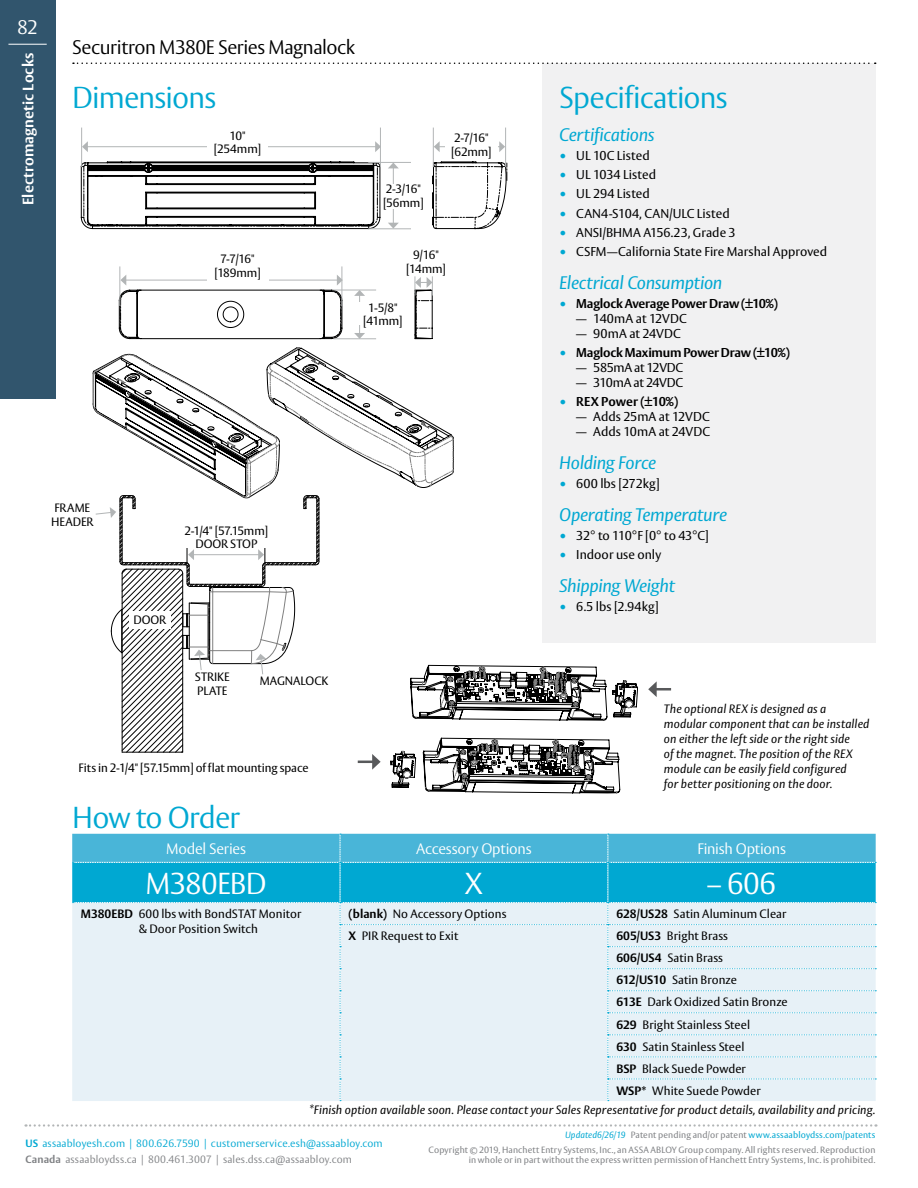
<style>
.page{position:relative;width:918px;height:1188px;background:#fff}
.page>*{position:absolute;margin:0;border:0;box-sizing:border-box;transform-origin:0 0}
.t1{font:300 30px "ASSA Vesta";letter-spacing:-.025em;color:#00a8d2}
.t2{font:300 30px "ASSA Vesta";letter-spacing:-.03em;color:#fff}
.t3{font:300 19.5px "ASSA Vesta";letter-spacing:-.025em;color:#000}
.t4{font:300 19.5px "ASSA Vesta";color:#fff}
.t5{font:italic 18px "ASSA Vesta";letter-spacing:-.02em;color:#00a8d2}
.t6{font:300 15px "ASSA Vesta";letter-spacing:-.015em;color:#fff}
.t7{font:700 15px "ASSA Vesta";letter-spacing:.01em;color:#fff}
.t8{font:12.75px "ASSA Vesta";color:#000}
.t9{font:700 12.75px "ASSA Vesta";letter-spacing:-.015em;color:#000}
.t10{font:12.75px "ASSA Vesta";letter-spacing:-.025em;color:#000}
.t11{font:12.75px "ASSA Vesta";letter-spacing:-.03em;color:#000}
.t12{font:12.75px "ASSA Vesta";letter-spacing:-.02em;color:#000}
.t13{font:12px/13.5px "ASSA Vesta";color:#000}
.t14{font:italic 12px/15px "ASSA Vesta";letter-spacing:.01em;color:#000}
.t15{font:300 10.5px/16.5px "ASSA Vesta";letter-spacing:.015em;color:#00a8d2}
.t16{font:9px/14.7px "ASSA Vesta";letter-spacing:.015em;color:#808285;text-align:right}
.s1{font-size:15px;color:#00a8d2}
.s2{font-weight:400;font-size:15px;color:#00a8d2}
.s3{font-weight:700}
.s4{font-weight:700;color:#808285}
.s5{color:#808285}
.s6{font-style:italic;color:#00a8d2}
.s7{color:#00a8d2}
</style>
<div class="page">
<svg style="left:26px;top:1124px;width:850px;height:3px"></svg>
<div style="left:0;top:0;width:55px;height:399px;background:#31556d"></div>
<hr style="left:8px;top:44px;width:39px;height:1px;background:#fff">
<div style="left:542px;top:64px;width:333px;height:579px;background:#f1f1f2"></div>
<svg style="left:81px;top:162px;width:299px;height:67px"></svg>
<svg style="left:432px;top:162px;width:76px;height:67px"></svg>
<hr style="left:87px;top:146px;width:289px;height:1px;background:#b2b5b6">
<svg style="left:82px;top:141px;width:6px;height:11px"></svg>
<svg style="left:375px;top:141px;width:5px;height:11px"></svg>
<hr style="left:439px;top:146px;width:61px;height:1px;background:#b2b5b6">
<svg style="left:434px;top:141px;width:6px;height:11px"></svg>
<svg style="left:499px;top:141px;width:6px;height:11px"></svg>
<hr style="left:393px;top:168px;width:1px;height:56px;background:#b2b5b6">
<svg style="left:388px;top:163px;width:10px;height:5px"></svg>
<svg style="left:388px;top:223px;width:11px;height:5px"></svg>
<div style="left:207px;top:130px;width:61px;height:25px;background:#fff"></div>
<div style="left:382px;top:184px;width:43px;height:25px;background:#fff"></div>
<div style="left:445px;top:133px;width:53px;height:23px;background:#fff"></div>
<hr style="left:655px;top:688px;width:16px;height:3px;background:#58595b">
<svg style="left:648px;top:681px;width:9px;height:16px"></svg>
<hr style="left:81px;top:128px;width:1px;height:39px;background:#b2b5b6">
<hr style="left:380px;top:128px;width:1px;height:39px;background:#b2b5b6">
<svg style="left:93px;top:275px;width:545px;height:518px"></svg>
<hr style="left:342px;top:266px;width:1px;height:40px;background:#b2b5b6">
<hr style="left:119px;top:266px;width:1px;height:40px;background:#b2b5b6">
<hr style="left:433px;top:128px;width:1px;height:39px;background:#b2b5b6">
<hr style="left:505px;top:128px;width:1px;height:39px;background:#b2b5b6">
<div style="left:357px;top:302px;width:52px;height:23px;background:#fff"></div>
<hr style="left:333px;top:290px;width:43px;height:1px;background:#b2b5b6">
<hr style="left:368px;top:162px;width:43px;height:1px;background:#b2b5b6">
<hr style="left:368px;top:228px;width:43px;height:1px;background:#b2b5b6">
<hr style="left:333px;top:338px;width:43px;height:1px;background:#b2b5b6">
<svg style="left:72px;top:834px;width:804px;height:267px;background:#b3dfee"></svg>
<svg style="left:73px;top:63px;width:803px;height:1px"></svg>
<h2 class="t4" style="left:17px;top:15px;width:22px">82</h2>
<p class="t7" style="left:19px;top:205px;width:154px;rotate:-90deg">Electromagnetic Locks</p>
<h2 class="t3" style="left:72px;top:35px;width:284px">Securitron M380E Series Magnalock</h2>
<h1 class="t1" style="left:72px;top:79px;width:146px">Dimensions</h1>
<h1 class="t1" style="left:559px;top:79px;width:170px">Specifications</h1>
<h3 class="t5" style="left:559px;top:123px;width:97px">Certifications</h3>
<p class="t8" style="left:559px;top:148px;width:92px"><span class="s1">•</span> UL 10C Listed</p>
<p class="t8" style="left:559px;top:167px;width:98px"><span class="s1">•</span> UL 1034 Listed</p>
<p class="t8" style="left:559px;top:186px;width:92px"><span class="s1">•</span> UL 294 Listed</p>
<p class="t8" style="left:559px;top:205px;width:172px"><span class="s1">•</span> CAN4-S104, CAN/ULC Listed</p>
<p class="t8" style="left:559px;top:225px;width:178px"><span class="s1">•</span> ANSI/BHMA A156.23, Grade 3</p>
<p class="t8" style="left:559px;top:244px;width:269px"><span class="s1">•</span> CSFM—California State Fire Marshal Approved</p>
<h3 class="t5" style="left:559px;top:271px;width:165px">Electrical Consumption</h3>
<p class="t9" style="left:559px;top:295px;width:220px"><span class="s2">•</span> Maglock Average Power Draw (±10%)</p>
<p class="t8" style="left:576px;top:311px;width:112px">— 140mA at 12VDC</p>
<p class="t8" style="left:576px;top:326px;width:106px">— 90mA at 24VDC</p>
<p class="t9" style="left:559px;top:345px;width:232px"><span class="s2">•</span> Maglock Maximum Power Draw (±10%)</p>
<p class="t11" style="left:576px;top:360px;width:108px">— 585mA at 12VDC</p>
<p class="t12" style="left:576px;top:375px;width:108px">— 310mA at 24VDC</p>
<p class="t9" style="left:559px;top:394px;width:121px"><span class="s2">•</span> REX Power (±10%)</p>
<p class="t8" style="left:576px;top:409px;width:135px">— Adds 25mA at 12VDC</p>
<p class="t8" style="left:576px;top:424px;width:135px">— Adds 10mA at 24VDC</p>
<h3 class="t5" style="left:559px;top:452px;width:99px">Holding Force</h3>
<p class="t8" style="left:559px;top:476px;width:102px"><span class="s1">•</span> 600 lbs [272kg]</p>
<h3 class="t5" style="left:559px;top:503px;width:169px">Operating Temperature</h3>
<p class="t10" style="left:559px;top:528px;width:151px"><span class="s1">•</span> 32° to 110°F [0° to 43°C]</p>
<p class="t8" style="left:559px;top:547px;width:103px"><span class="s1">•</span> Indoor use only</p>
<h3 class="t5" style="left:559px;top:574px;width:117px">Shipping Weight</h3>
<p class="t8" style="left:559px;top:599px;width:101px"><span class="s1">•</span> 6.5 lbs [2.94kg]</p>
<p class="t13" style="left:214px;top:129px;width:49px;text-align:center">10" [254mm]</p>
<p class="t13" style="left:451px;top:132px;width:42px">2-7/16" [62mm]</p>
<p class="t13" style="left:383px;top:183px;width:42px">2-3/16" [56mm]</p>
<p class="t13" style="left:406px;top:249px;width:41px;text-align:center">9/16" [14mm]</p>
<p class="t13" style="left:214px;top:253px;width:48px;text-align:center">7-7/16" [189mm]</p>
<p class="t13" style="left:363px;top:301px;width:41px;text-align:center">1-5/8" [41mm]</p>
<p class="t13" style="left:51px;top:502px;width:44px">FRAME<br>HEADER</p>
<p class="t13" style="left:184px;top:524px;width:85px;text-align:center">2-1/4" [57.15mm]<br>DOOR STOP</p>
<p class="t13" style="left:133px;top:614px;width:34px">DOOR</p>
<p class="t13" style="left:195px;top:671px;width:36px">STRIKE<br>PLATE</p>
<p class="t13" style="left:260px;top:674px;width:70px">MAGNALOCK</p>
<p class="t13" style="left:78px;top:761px;width:232px">Fits in 2-1/4" [57.15mm] of flat mounting space</p>
<p class="t14" style="left:664px;top:702px;width:207px">The optional REX is designed as a modular component that can be installed on either the left side or the right side<br>of the magnet. The position of the REX module can be easily field configured<br>for better positioning on the door.</p>
<h1 class="t1" style="left:72px;top:799px;width:169px">How to Order</h1>
<p class="t6" style="left:166px;top:840px;width:82px">Model Series</p>
<p class="t6" style="left:416px;top:840px;width:117px">Accessory Options</p>
<p class="t6" style="left:697px;top:840px;width:90px">Finish Options</p>
<h1 class="t2" style="left:146px;top:866px;width:122px">M380EBD</h1>
<h1 class="t2" style="left:465px;top:866px;width:20px">X</h1>
<h1 class="t2" style="left:707px;top:866px;width:70px">– 606</h1>
<p class="t13" style="left:139px;top:907px;width:164px;line-height:15px;text-indent:-58px"><span class="s3">M380EBD</span> 600 lbs with BondSTAT Monitor &amp; Door Position Switch</p>
<p class="t13" style="left:349px;top:908px;width:159px"><span class="s3">(blank)</span> No Accessory Options</p>
<p class="t13" style="left:616px;top:908px;width:171px"><span class="s3">628/US28</span> Satin Aluminum Clear</p>
<p class="t13" style="left:349px;top:930px;width:111px"><span class="s3">X</span> PIR Request to Exit</p>
<p class="t13" style="left:616px;top:926px;width:173px;line-height:22px"><span class="s3">605/US3</span> Bright Brass<br><span class="s3">606/US4</span> Satin Brass<br><span class="s3">612/US10</span> Satin Bronze<br><span class="s3">613E</span> Dark Oxidized Satin Bronze<br><span class="s3">629</span> Bright Stainless Steel<br><span class="s3">630</span> Satin Stainless Steel<br><span class="s3">BSP</span> Black Suede Powder<br><span class="s3">WSP*</span> White Suede Powder</p>
<p class="t14" style="left:309px;top:1103px;width:568px">*Finish option available soon. Please contact your Sales Representative for product details, availability and pricing.</p>
<p class="t15" style="left:26px;top:1135px;width:359px"><span class="s3">US</span> assaabloyesh.com | 800.626.7590 | customerservice.esh@assaabloy.com<br><span class="s4">Canada</span> <span class="s5">assaabloydss.ca | 800.461.3007 | sales.dss.ca@assaabloy.com</span></p>
<p class="t16" style="left:429px;top:1128px;width:448px"><span class="s6">Updated6/26/19</span> Patent pending and/or patent <span class="s7">www.assaabloydss.com/patents<br></span>Copyright © 2019, Hanchett Entry Systems, Inc., an ASSA ABLOY Group company. All rights reserved. Reproduction</p>
<p class="t16" style="left:469px;top:1153px;width:408px">in whole or in part without the express written permission of Hanchett Entry Systems, Inc. is prohibited.</p>
</div>
